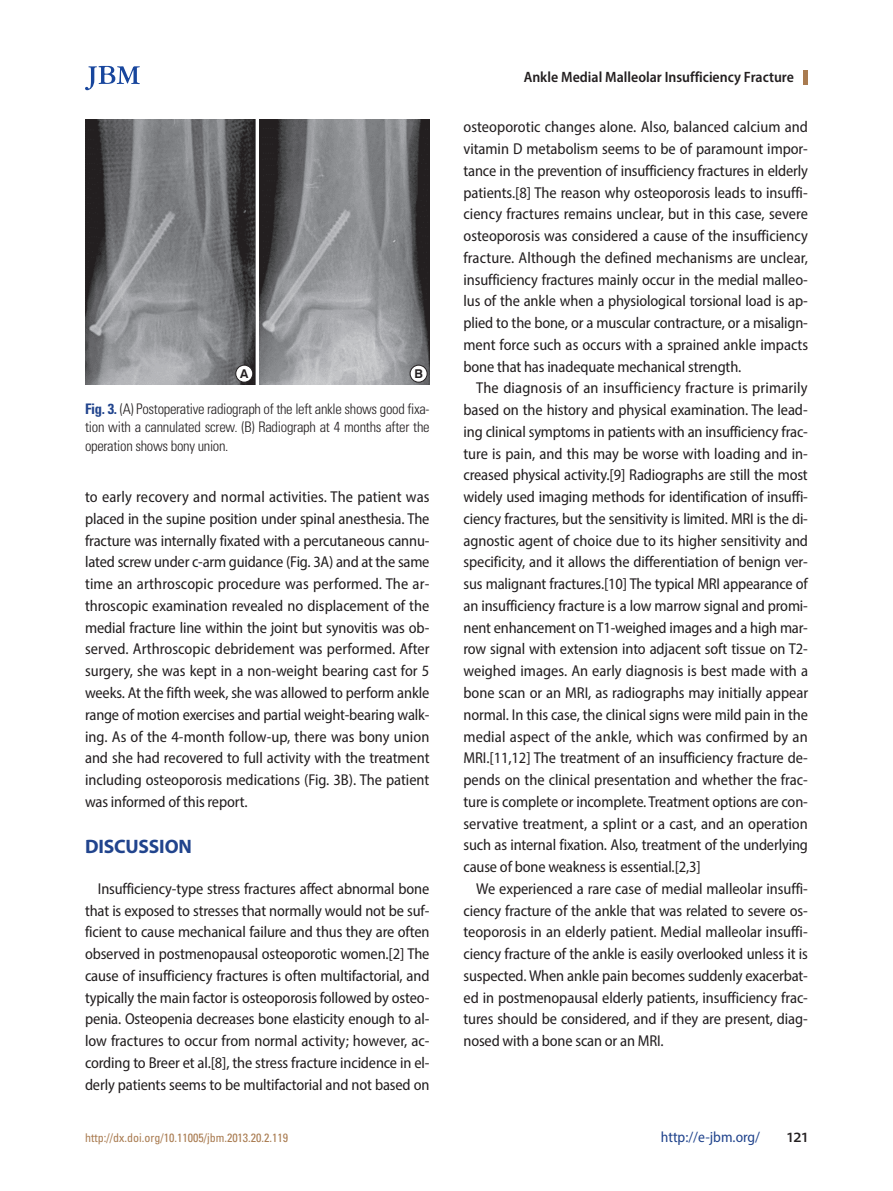
<style>
.page{position:relative;width:893px;height:1191px;background:#fff}
.page>*{position:absolute;margin:0;border:0;box-sizing:border-box;transform-origin:0 0}
.jbm_대제목{font:700 19.5px "Myriad Pro";letter-spacing:-.01em;color:#21448d}
.t1{font:18px "The Mix";color:#231f20}
.jbm_본문{font:semi-condensed 15.75px/21.8px "Myriad Pro";letter-spacing:-.01em;color:#231f20;text-align:justify}
.jbm_하시라-제목{font:600 semi-condensed 15px "Myriad Pro";color:#231f20}
.t2{font:semi-condensed 15px "Myriad Pro";color:#21448d}
.jbm_표그림캡션{font:300 condensed 14.55px/18.8px "Univers LT Std";letter-spacing:-.015em;color:#231f20;text-align:justify}
.t3{font:700 12.15px "Swiss 721 BT";color:#231f20}
.t4{font:condensed 12px "Univers LT Std";color:#a97b50}
.s1{font-weight:700;color:#21448d}
</style>
<div class="page">
<hr style="left:804px;top:70px;width:4px;height:15px;background:#a97b50">
<svg style="left:85px;top:66px;width:55px;height:24px"></svg>
<img style="left:85px;top:119px;width:170px;height:265px">
<img style="left:259px;top:119px;width:170px;height:265px">
<div style="left:236px;top:365px;width:17px;height:17px;background:#fff;border-radius:50%"></div>
<div style="left:236px;top:365px;width:17px;height:17px;border:1px solid #231f20;border-radius:50%"></div>
<div style="left:410px;top:365px;width:17px;height:17px;background:#fff;border-radius:50%"></div>
<div style="left:410px;top:365px;width:17px;height:17px;border:1px solid #231f20;border-radius:50%"></div>
<p class="t3" style="left:240px;top:366px;width:10px">A</p>
<p class="t3" style="left:414px;top:366px;width:10px">B</p>
<p class="jbm_표그림캡션" style="left:85px;top:399px;width:346px"><span class="s1">Fig. 3.</span> (A) Postoperative radiograph of the left ankle shows good fixa&shy;tion with a cannulated screw. (B) Radiograph at 4 months after the operation shows bony union.</p>
<p class="jbm_본문" style="left:85px;top:486px;width:346px">to early recovery and normal activities. The patient was placed in the supine position under spinal anesthesia. The fracture was internally fixated with a percutaneous cannu&shy;lated screw under c-arm guidance (Fig. 3A) and at the same time an arthroscopic procedure was performed. The ar&shy;throscopic examination revealed no displacement of the medial fracture line within the joint but synovitis was ob&shy;served. Arthroscopic debridement was performed. After surgery, she was kept in a non-weight bearing cast for 5 weeks. At the fifth week, she was allowed to perform ankle range of motion exercises and partial weight-bearing walk&shy;ing. As of the 4-month follow-up, there was bony union and she had recovered to full activity with the treatment including osteoporosis medications (Fig. 3B). The patient was informed of this report.</p>
<p class="jbm_대제목" style="left:85px;top:834px;width:108px">DISCUSSION</p>
<p class="jbm_본문" style="left:85px;top:877px;width:346px;text-indent:13px">Insufficiency-type stress fractures affect abnormal bone that is exposed to stresses that normally would not be suf&shy;ficient to cause mechanical failure and thus they are often observed in postmenopausal osteoporotic women.[2] The cause of insufficiency fractures is often multifactorial, and typically the main factor is osteoporosis followed by osteo&shy;penia. Osteopenia decreases bone elasticity enough to al&shy;low fractures to occur from normal activity; however, ac&shy;cording to Breer et al.[8], the stress fracture incidence in el&shy;derly patients seems to be multifactorial and not based on</p>
<p class="jbm_하시라-제목" style="left:524px;top:68px;width:272px">Ankle Medial Malleolar Insufficiency Fracture</p>
<p class="jbm_본문" style="left:463px;top:116px;width:346px">osteoporotic changes alone. Also, balanced calcium and vitamin D metabolism seems to be of paramount impor&shy;tance in the prevention of insufficiency fractures in elderly patients.[8] The reason why osteoporosis leads to insuffi&shy;ciency fractures remains unclear, but in this case, severe osteoporosis was considered a cause of the insufficiency fracture. Although the defined mechanisms are unclear, insufficiency fractures mainly occur in the medial malleo&shy;lus of the ankle when a physiological torsional load is ap&shy;plied to the bone, or a muscular contracture, or a misalign&shy;ment force such as occurs with a sprained ankle impacts bone that has inadequate mechanical strength.</p>
<p class="jbm_본문" style="left:463px;top:377px;width:346px;text-indent:13px">The diagnosis of an insufficiency fracture is primarily based on the history and physical examination. The lead&shy;ing clinical symptoms in patients with an insufficiency frac&shy;ture is pain, and this may be worse with loading and in&shy;creased physical activity.[9] Radiographs are still the most widely used imaging methods for identification of insuffi&shy;ciency fractures, but the sensitivity is limited. MRI is the di&shy;agnostic agent of choice due to its higher sensitivity and specificity, and it allows the differentiation of benign ver&shy;sus malignant fractures.[10] The typical MRI appearance of an insufficiency fracture is a low marrow signal and promi&shy;nent enhancement on T1-weighed images and a high mar&shy;row signal with extension into adjacent soft tissue on T2- weighed images. An early diagnosis is best made with a bone scan or an MRI, as radiographs may initially appear normal. In this case, the clinical signs were mild pain in the medial aspect of the ankle, which was confirmed by an MRI.[11,12] The treatment of an insufficiency fracture de&shy;pends on the clinical presentation and whether the frac&shy;ture is complete or incomplete. Treatment options are con&shy;servative treatment, a splint or a cast, and an operation such as internal fixation. Also, treatment of the underlying cause of bone weakness is essential.[2,3]</p>
<p class="jbm_본문" style="left:463px;top:877px;width:346px;text-indent:13px">We experienced a rare case of medial malleolar insuffi&shy;ciency fracture of the ankle that was related to severe os&shy;teoporosis in an elderly patient. Medial malleolar insuffi&shy;ciency fracture of the ankle is easily overlooked unless it is suspected. When ankle pain becomes suddenly exacerbat&shy;ed in postmenopausal elderly patients, insufficiency frac&shy;tures should be considered, and if they are present, diag&shy;nosed with a bone scan or an MRI.</p>
<p class="t4" style="left:85px;top:1130px;width:205px">http://dx.doi.org/10.11005/jbm.2013.20.2.119</p>
<p class="t2" style="left:661px;top:1128px;width:101px">http://e-jbm.org/</p>
<p class="t1" style="left:787px;top:1121px;width:22px">121</p>
</div>
